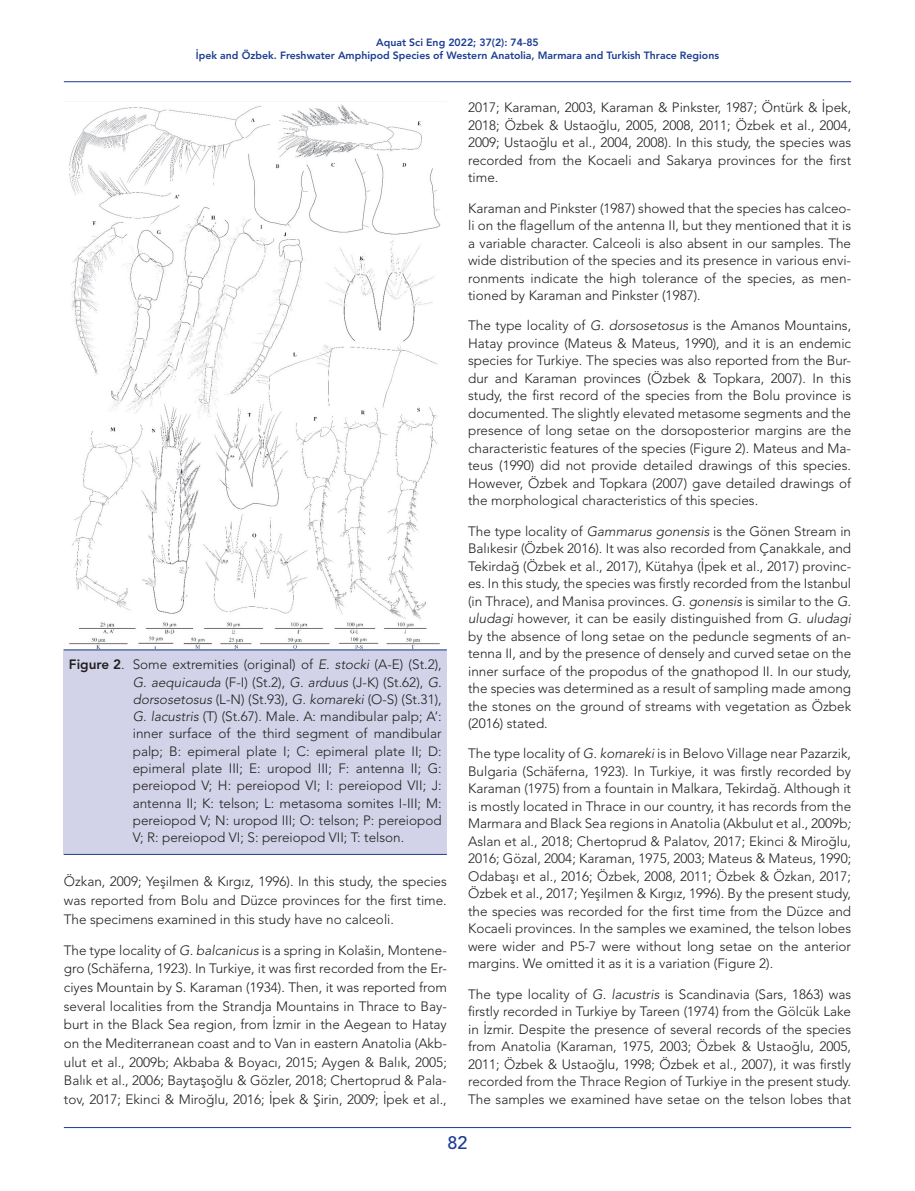
<style>
.page{position:relative;width:915px;height:1191px;background:#fff}
.page>*{position:absolute;margin:0;border:0;box-sizing:border-box;transform-origin:0 0}
.t1{font:500 18px "Avenir LT Std";color:#1c3d92}
.t2{font:300 13.5px/17.5px "Avenir LT Std";color:#231f20;text-align:justify}
.t3{font:800 10.5px/12.6px "Avenir LT Std";color:#1c3d92;text-align:center}
.s1{font-weight:800}
.s2{font-style:italic}
</style>
<div class="page">
<hr style="left:64px;top:1127px;width:786px;height:1px;background:#1c3d92">
<hr style="left:64px;top:81px;width:786px;height:1px;background:#1c3d92">
<img style="left:69px;top:104px;width:372px;height:545px">
<div style="left:64px;top:649px;width:382px;height:205px;background:#d2d3e8"></div>
<hr style="left:64px;top:649px;width:382px;height:1px;background:#224092">
<hr style="left:64px;top:854px;width:382px;height:1px;background:#224092">
<p class="t3" style="left:196px;top:36px;width:524px">Aquat Sci Eng 2022; 37(2): 74-85<br>İpek and Özbek. Freshwater Amphipod Species of Western Anatolia, Marmara and Turkish Thrace Regions</p>
<p class="t2" style="left:133px;top:656px;width:310px;text-indent:-64px"><span class="s1">Figure 2</span>. Some extremities (original) of <span class="s2">E. stocki</span> (A-E) (St.2), <span class="s2">G. aequicauda</span> (F-I) (St.2), <span class="s2">G. arduus</span> (J-K) (St.62), <span class="s2">G. dorsosetosus</span> (L-N) (St.93), <span class="s2">G. komareki</span> (O-S) (St.31), <span class="s2">G. lacustris</span> (T) (St.67). Male. A: mandibular palp; A’: inner surface of the third segment of mandibular palp; B: epimeral plate I; C: epimeral plate II; D: epimeral plate III; E: uropod III; F: antenna II; G: pereiopod V; H: pereiopod VI; I: pereiopod VII; J: antenna II; K: telson; L: metasoma somites I-III; M: pereiopod V; N: uropod III; O: telson; P: pereiopod V; R: pereiopod VI; S: pereiopod VII; T: telson.</p>
<p class="t2" style="left:64px;top:872px;width:384px;line-height:18.6px">Özkan, 2009; Yeşilmen &amp; Kırgız, 1996). In this study, the species was reported from Bolu and Düzce provinces for the first time.<br>The specimens examined in this study have no calceoli.</p>
<p class="t2" style="left:64px;top:941px;width:384px;line-height:18.6px">The type locality of <span class="s2">G. balcanicus</span> is a spring in Kolašin, Montene&shy;gro (Schäferna, 1923). In Turkiye, it was first recorded from the Er&shy;ciyes Mountain by S. Karaman (1934). Then, it was reported from several localities from the Strandja Mountains in Thrace to Bay&shy;burt in the Black Sea region, from İzmir in the Aegean to Hatay on the Mediterranean coast and to Van in eastern Anatolia (Akb&shy;ulut et al., 2009b; Akbaba &amp; Boyacı, 2015; Aygen &amp; Balık, 2005; Balık et al., 2006; Baytaşoğlu &amp; Gözler, 2018; Chertoprud &amp; Pala&shy;tov, 2017; Ekinci &amp; Miroğlu, 2016; İpek &amp; Şirin, 2009; İpek et al.,</p>
<p class="t2" style="left:468px;top:99px;width:384px">2017; Karaman, 2003, Karaman &amp; Pinkster, 1987; Öntürk &amp; İpek, 2018; Özbek &amp; Ustaoğlu, 2005, 2008, 2011; Özbek et al., 2004, 2009; Ustaoğlu et al., 2004, 2008). In this study, the species was recorded from the Kocaeli and Sakarya provinces for the first time.</p>
<p class="t2" style="left:468px;top:199px;width:384px">Karaman and Pinkster (1987) showed that the species has calceo&shy;li on the flagellum of the antenna II, but they mentioned that it is a variable character. Calceoli is also absent in our samples. The wide distribution of the species and its presence in various envi&shy;ronments indicate the high tolerance of the species, as men&shy;tioned by Karaman and Pinkster (1987).</p>
<p class="t2" style="left:468px;top:317px;width:384px">The type locality of <span class="s2">G. dorsosetosus</span> is the Amanos Mountains, Hatay province (Mateus &amp; Mateus, 1990), and it is an endemic species for Turkiye. The species was also reported from the Bur&shy;dur and Karaman provinces (Özbek &amp; Topkara, 2007). In this study, the first record of the species from the Bolu province is documented. The slightly elevated metasome segments and the presence of long setae on the dorsoposterior margins are the characteristic features of the species (Figure 2). Mateus and Ma&shy;teus (1990) did not provide detailed drawings of this species.<br>However, Özbek and Topkara (2007) gave detailed drawings of the morphological characteristics of this species.</p>
<p class="t2" style="left:468px;top:522px;width:384px">The type locality of <span class="s2">Gammarus gonensis</span> is the Gönen Stream in Balıkesir (Özbek 2016). It was also recorded from Çanakkale, and Tekirdağ (Özbek et al., 2017), Kütahya (İpek et al., 2017) provinc&shy;es. In this study, the species was firstly recorded from the Istanbul (in Thrace), and Manisa provinces. <span class="s2">G. gonensis</span> is similar to the <span class="s2">G. uludagi</span> however, it can be easily distinguished from <span class="s2">G. uludagi </span>by the absence of long setae on the peduncle segments of an&shy;tenna II, and by the presence of densely and curved setae on the inner surface of the propodus of the gnathopod II. In our study, the species was determined as a result of sampling made among the stones on the ground of streams with vegetation as Özbek (2016) stated.</p>
<p class="t2" style="left:468px;top:745px;width:384px">The type locality of <span class="s2">G. komareki</span> is in Belovo Village near Pazarzik, Bulgaria (Schäferna, 1923). In Turkiye, it was firstly recorded by Karaman (1975) from a fountain in Malkara, Tekirdağ. Although it is mostly located in Thrace in our country, it has records from the Marmara and Black Sea regions in Anatolia (Akbulut et al., 2009b<span class="s2">; </span>Aslan et al., 2018; Chertoprud &amp; Palatov, 2017; Ekinci &amp; Miroğlu, 2016; Gözal, 2004; Karaman, 1975, 2003; Mateus &amp; Mateus, 1990; Odabaşı et al., 2016; Özbek, 2008, 2011; Özbek &amp; Özkan, 2017; Özbek et al., 2017; Yeşilmen &amp; Kırgız, 1996). By the present study, the species was recorded for the first time from the Düzce and Kocaeli provinces. In the samples we examined, the telson lobes were wider and P5-7 were without long setae on the anterior margins. We omitted it as it is a variation (Figure 2).</p>
<p class="t2" style="left:468px;top:985px;width:384px">The type locality of <span class="s2">G. lacustris</span> is Scandinavia (Sars, 1863) was firstly recorded in Turkiye by Tareen (1974) from the Gölcük Lake in İzmir. Despite the presence of several records of the species from Anatolia (Karaman, 1975, 2003; Özbek &amp; Ustaoğlu, 2005, 2011; Özbek &amp; Ustaoğlu, 1998; Özbek et al., 2007), it was firstly recorded from the Thrace Region of Turkiye in the present study.<br>The samples we examined have setae on the telson lobes that</p>
<h1 class="t1" style="left:447px;top:1132px;width:22px">82</h1>
</div>
